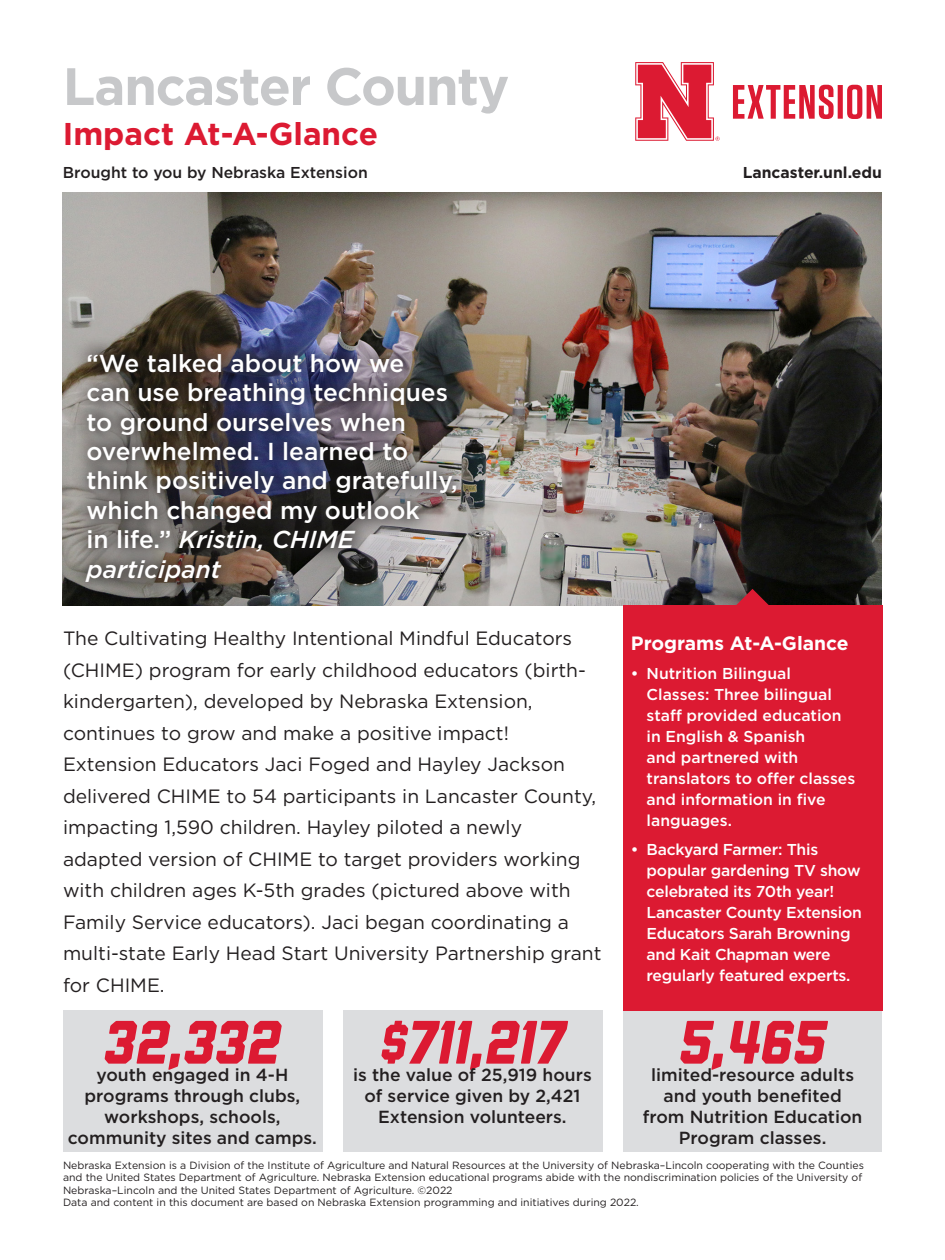
<style>
.page{position:relative;width:945px;height:1260px;background:#fff}
.page>*{position:absolute;margin:0;border:0;box-sizing:border-box;transform-origin:0 0}
.t1{font:italic 800 61.25px "Liberator";color:#dc1a32}
.t2{font:700 52.5px "Gotham";letter-spacing:-.025em;color:#c7c8ca}
.t3{font:700 31.5px "Gotham";color:#dc1a32}
.t4{font:500 24.5px/29.4px "Gotham";color:#fff}
.t5{font:19.25px/31.5px "Gotham";color:#231f20}
.t6{font:700 19.25px "Gotham";color:#fff}
.t7{font:500 17.5px/21px "Gotham";color:#231f20;text-align:center}
.t8{font:500 15.75px/21px "Gotham";letter-spacing:-.015em;color:#fff}
.t9{font:500 15.75px "Gotham";color:#231f20}
.t10{font:700 15.75px "Gotham";color:#231f20}
.t11{font:10.5px/12.6px "Gotham";color:#231f20}
.s1{font-style:italic}
</style>
<div class="page">
<img style="left:63px;top:192px;width:819px;height:413px">
<div style="left:343px;top:1010px;width:259px;height:142px;background:#dcdddf"></div>
<div style="left:623px;top:1010px;width:259px;height:142px;background:#dcdddf"></div>
<svg style="left:733px;top:85px;width:149px;height:34px"></svg>
<svg style="left:635px;top:62px;width:85px;height:79px"></svg>
<div style="left:623px;top:605px;width:259px;height:405px;background:#dc1a32"></div>
<div style="left:69px;top:336px;width:404px;height:262px;background:#231f20;opacity:.75"></div>
<svg style="left:736px;top:589px;width:33px;height:16px"></svg>
<div style="left:63px;top:1010px;width:259px;height:142px;background:#dcdddf"></div>
<p class="t2" style="left:63px;top:52px;width:448px">Lancaster County</p>
<p class="t3" style="left:63px;top:113px;width:317px">Impact At-A-Glance</p>
<p class="t9" style="left:63px;top:162px;width:307px">Brought to you by Nebraska Extension</p>
<p class="t10" style="left:743px;top:162px;width:141px">Lancaster.unl.edu</p>
<p class="t4" style="left:87px;top:348px;width:373px">“We talked about how we<br>can use breathing techniques to ground ourselves when overwhelmed. I learned to think positively and gratefully, which changed my outlook<br>in life.” <span class="s1">Kristin, CHIME participant</span></p>
<p class="t5" style="left:63px;top:622px;width:540px">The Cultivating Healthy Intentional Mindful Educators (CHIME) program for early childhood educators (birth&shy;kindergarten), developed by Nebraska Extension, continues to grow and make a positive impact!<br>Extension Educators Jaci Foged and Hayley Jackson delivered CHIME to 54 participants in Lancaster County, impacting 1,590 children. Hayley piloted a newly adapted version of CHIME to target providers working with children ages K-5th grades (pictured above with Family Service educators). Jaci began coordinating a multi-state Early Head Start University Partnership grant for CHIME.</p>
<p class="t6" style="left:631px;top:631px;width:219px">Programs At-A-Glance</p>
<p class="t8" style="left:647px;top:663px;width:210px;text-indent:-16px">• Nutrition Bilingual<br>Classes: Three bilingual staff provided education in English &amp; Spanish<br>and partnered with translators to offer classes and information in five languages.</p>
<p class="t8" style="left:647px;top:839px;width:217px;text-indent:-16px">• Backyard Farmer: This popular gardening TV show celebrated its 70th year!<br>Lancaster County Extension<br>Educators Sarah Browning and Kait Chapman were regularly featured experts.</p>
<p class="t1" style="left:380px;top:1009px;width:187px">$711,217</p>
<p class="t7" style="left:353px;top:1064px;width:240px">is the value of 25,919 hours of service given by 2,421<br>Extension volunteers.</p>
<p class="t1" style="left:679px;top:1009px;width:149px">5,465</p>
<p class="t7" style="left:643px;top:1064px;width:221px">limited-resource adults and youth benefited from Nutrition Education<br>Program classes.</p>
<p class="t11" style="left:63px;top:1158px;width:803px">Nebraska Extension is a Division of the Institute of Agriculture and Natural Resources at the University of Nebraska–Lincoln cooperating with the Counties and the United States Department of Agriculture. Nebraska Extension educational programs abide with the nondiscrimination policies of the University of<br>Nebraska–Lincoln and the United States Department of Agriculture. ©2022</p>
<p class="t11" style="left:63px;top:1196px;width:577px">Data and content in this document are based on Nebraska Extension programming and initiatives during 2022.</p>
<p class="t1" style="left:104px;top:1009px;width:178px">32,332</p>
<p class="t7" style="left:68px;top:1064px;width:251px">youth engaged in 4-H programs through clubs, workshops, schools, community sites and camps.</p>
</div>
